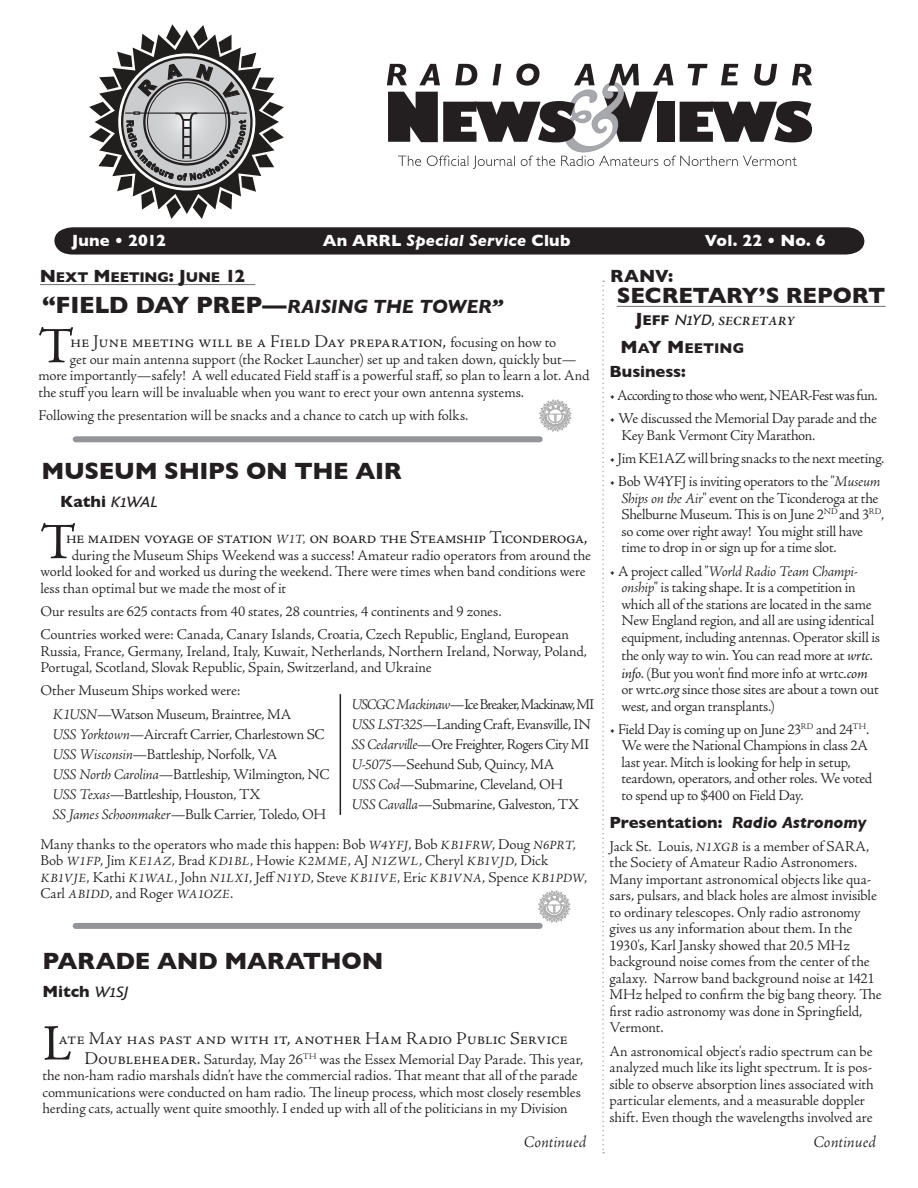
<style>
.page{position:relative;width:918px;height:1188px;background:#fff}
.page>*{position:absolute;margin:0;border:0;box-sizing:border-box;transform-origin:0 0}
.t1{font:51px "Adobe Jenson Pro";color:#231f20}
.t2{font:700 24px "Gill Sans";letter-spacing:-.015em;color:#231f20}
.t3{font:700 22.5px "Gill Sans";letter-spacing:-.005em;color:#231f20}
.t4{font:italic 700 19.5px "Gill Sans";letter-spacing:-.01em;color:#231f20}
.t5{font:300 18px "Adobe Jenson Pro";letter-spacing:-.05em;color:#231f20}
.t6{font:300 18px "Adobe Jenson Pro";letter-spacing:-.03em;color:#231f20}
.t7{font:300 18px "Adobe Jenson Pro";color:#231f20}
.t8{font:18px "Gill Sans Bold SC800";color:#231f20}
.t9{font:700 16.5px "Gill Sans";letter-spacing:-.005em;color:#231f20}
.t10{font:italic 700 16.5px "Gill Sans";letter-spacing:-.005em;color:#231f20}
.t11{font:italic 700 16.5px "Gill Sans";letter-spacing:.02em;color:#fff}
.t12{font:700 16.5px "Gill Sans";letter-spacing:.01em;color:#fff}
.t13{font:italic 300 16.5px "Adobe Jenson Pro";letter-spacing:.005em;color:#231f20}
.t14{font:300 15px/16.5px "Adobe Jenson Pro";letter-spacing:-.01em;color:#231f20}
.t15{font:300 15px "Adobe Jenson Pro";letter-spacing:-.045em;color:#231f20}
.t16{font:14.4px "Gill Sans Bold SC800";letter-spacing:-.005em;color:#231f20}
.t17{font:italic 12.75px "Adobe Jenson Pro";letter-spacing:.03em;color:#231f20}
.t18{font:italic 700 12.75px "Adobe Jenson Pro";letter-spacing:.025em;color:#231f20}
.s1{font-style:normal}
.s2{font-size:18px}
.s3{font-style:normal;font-size:24px}
.s4{font-family:"Gill Sans Bold SC800";font-weight:400;font-style:normal;font-size:18px}
.s5{font-family:"Gill Sans Bold SC800";font-weight:400;font-style:normal;font-size:14.4px}
.s6{font-family:"Fontin Sans";font-weight:400;font-size:15.75px}
.s7{font-size:15px}
.s8{font-family:"Fontin Sans";font-weight:400;font-style:italic;font-size:15.75px}
.s9{font-style:italic}
.s10{font-weight:400;font-style:italic}
.s11{font-weight:400;font-style:italic;font-size:12.75px}
.s12{font-weight:300;font-style:normal;font-size:15px}
</style>
<div class="page">
<svg style="left:54px;top:227px;width:811px;height:28px;background:#2b2728"></svg>
<svg style="left:387px;top:64px;width:425px;height:105px"></svg>
<hr style="left:40px;top:284px;width:215px;height:1px;background:#6c6d70">
<div style="left:76px;top:436px;width:464px;height:6px;background:#939598"></div>
<svg style="left:539px;top:399px;width:33px;height:33px"></svg>
<svg style="left:602px;top:280px;width:2px;height:874px"></svg>
<hr style="left:617px;top:306px;width:269px;height:1px;background:#6c6d70">
<svg style="left:537px;top:890px;width:34px;height:33px"></svg>
<hr style="left:340px;top:694px;width:1px;height:121px;background:#231f20">
<div style="left:76px;top:923px;width:464px;height:6px;background:#939598"></div>
<svg style="left:89px;top:24px;width:195px;height:195px"></svg>
<p class="t12" style="left:72px;top:230px;width:96px">June • 2012</p>
<p class="t11" style="left:323px;top:230px;width:249px"><span class="s1">An ARRL</span> Special Service <span class="s1">Club</span></p>
<p class="t12" style="left:705px;top:230px;width:122px">Vol. 22 • No. 6</p>
<p class="t16" style="left:40px;top:268px;width:207px"><span class="s2">N</span>EXT <span class="s2">M</span>EETING<span class="s2">: J</span>UNE <span class="s2">12</span></p>
<h3 class="t4" style="left:42px;top:296px;width:463px"><span class="s3">“Field Day Prep—</span>Raising the Tower”</h3>
<h1 class="t1" style="left:38px;top:317px;width:38px">T</h1>
<p class="t8" style="left:610px;top:266px;width:64px">RANV:</p>
<h3 class="t3" style="left:617px;top:283px;width:94px">Secretar</h3>
<h3 class="t3" style="left:742px;top:283px;width:93px">y’s Report</h3>
<p class="t18" style="left:636px;top:313px;width:161px"><span class="s4">J</span><span class="s5">EFF</span> <span class="s6">N1YD</span>, SECRETARY</p>
<p class="t16" style="left:621px;top:340px;width:125px"><span class="s2">M</span>A<span class="s2">Y M</span>EETING</p>
<p class="t6" style="left:70px;top:331px;width:488px">he June meeting will be a Field Day preparation, <span class="s7">focusing on how to</span></p>
<p class="t14" style="left:38px;top:351px;width:553px;text-indent:32px">get our main antenna support (the Rocket Launcher) set up and taken down, quickly but— more importantly—safely! A well educated Field staff is a powerful staff, so plan to learn a lot. And the stuff you learn will be invaluable when you want to erect your own antenna systems.</p>
<p class="t14" style="left:38px;top:407px;width:431px">Following the presentation will be snacks and a chance to catch up with folks.</p>
<h2 class="t2" style="left:41px;top:457px;width:356px">Museum Ships On The Air</h2>
<p class="t9" style="left:60px;top:492px;width:99px">Kathi <span class="s8">K1WAL</span></p>
<p class="t9" style="left:610px;top:362px;width:78px">Business:</p>
<p class="t15" style="left:610px;top:387px;width:270px">• According to those who went, NEAR-Fest was fun.</p>
<p class="t14" style="left:622px;top:411px;width:257px;text-indent:-12px">• We discussed the Memorial Day parade and the<br>Key Bank Vermont City Marathon.</p>
<p class="t14" style="left:610px;top:451px;width:276px">• Jim KE1AZ will bring snacks to the next meeting.</p>
<p class="t14" style="left:622px;top:474px;width:264px;text-indent:-12px">• Bob W4YFJ is inviting operators to the "<span class="s9">Museum Ships on the Air</span>" event on the Ticonderoga at the Shelburne Museum. This is on June 2<sup>ND</sup> and 3<sup>RD</sup>, so come over right away! You might still have time to drop in or sign up for a time slot.</p>
<p class="t14" style="left:622px;top:563px;width:260px;text-indent:-12px">• A project called "<span class="s9">World Radio Team Champi&shy;onship</span>" is taking shape. It is a competition in which all of the stations are located in the same New England region, and all are using identical equipment, including antennas. Operator skill is</p>
<p class="t14" style="left:622px;top:646px;width:253px;line-height:18px">the only way to win. You can read more at <span class="s10">wrtc. info</span>. (But you won't find more info at wrtc.<span class="s10">com</span></p>
<p class="t14" style="left:622px;top:682px;width:259px">or wrtc.<span class="s10">org</span> since those sites are about a town out west, and organ transplants.)</p>
<p class="t14" style="left:622px;top:721px;width:252px;text-indent:-12px">• Field Day is coming up on June 23<sup>RD</sup> and 24<sup>TH</sup>.<br>We were the National Champions in class 2A last year. Mitch is looking for help in setup, teardown, operators, and other roles. We voted to spend up to $400 on Field Day.</p>
<p class="t10" style="left:610px;top:812px;width:258px"><span class="s1">Presentation:</span> Radio Astronomy</p>
<p class="t14" style="left:610px;top:838px;width:273px">Jack St. Louis, <span class="s11">N1XGB</span> is a member of SARA, the Society of Amateur Radio Astronomers.<br>Many important astronomical objects like qua&shy;sars, pulsars, and black holes are almost invisible to ordinary telescopes. Only radio astronomy gives us any information about them. In the 1930's, Karl Jansky showed that 20.5 MHz background noise comes from the center of the galaxy. Narrow band background noise at 1421<br>MHz helped to confirm the big bang theory. The first radio astronomy was done in Springfield, Vermont.</p>
<p class="t14" style="left:610px;top:1043px;width:266px">An astronomical object's radio spectrum can be analyzed much like its light spectrum. It is pos&shy;sible to observe absorption lines associated with particular elements, and a measurable doppler shift. Even though the wavelengths involved are</p>
<h1 class="t1" style="left:40px;top:513px;width:38px">T</h1>
<p class="t5" style="left:66px;top:527px;width:523px">he maiden voyage of station <span class="s11">W1T,</span> on board the Steamship Ticonderoga,</p>
<p class="t14" style="left:40px;top:547px;width:552px;text-indent:31px">during the Museum Ships Weekend was a success! Amateur radio operators from around the world looked for and worked us during the weekend. There were times when band conditions were less than optimal but we made the most of it</p>
<p class="t14" style="left:40px;top:600px;width:530px;line-height:23.2px">Our results are 625 contacts from 40 states, 28 countries, 4 continents and 9 zones.<br>Countries worked were: Canada, Canary Islands, Croatia, Czech Republic, England, European</p>
<p class="t14" style="left:40px;top:643px;width:548px">Russia, France, Germany, Ireland, Italy, Kuwait, Netherlands, Northern Ireland, Norway, Poland,<br>Portugal, Scotland, Slovak Republic, Spain, Switzerland, and Ukraine</p>
<p class="t14" style="left:52px;top:679px;width:240px;line-height:23.2px;text-indent:-12px">Other Museum Ships worked were:<br><span class="s9">K1USN</span>—Watson Museum, Braintree, MA</p>
<p class="t14" style="left:52px;top:724px;width:279px;line-height:20px"><span class="s9">USS Yorktown</span>—Aircraft Carrier, Charlestown SC <span class="s9">USS Wisconsin</span>—Battleship, Norfolk, VA<br><span class="s9">USS North Carolina</span>—Battleship, Wilmington, NC <span class="s9">USS Texas</span>—Battleship, Houston, TX<br><span class="s9">SS James Schoonmaker</span>—Bulk Carrier, Toledo, OH</p>
<p class="t14" style="left:40px;top:836px;width:537px">Many thanks to the operators who made this happen: Bob <span class="s11">W4YFJ</span>, Bob <span class="s11">KB1FRW</span>, Doug <span class="s11">N6PRT</span>,<br>Bob <span class="s11">W1FP</span>, Jim <span class="s11">KE1AZ</span>, Brad <span class="s11">KD1BL</span>, Howie <span class="s11">K2MME</span>, AJ <span class="s11">N1ZWL</span>, Cheryl <span class="s11">KB1VJD</span>, Dick</p>
<p class="t17" style="left:40px;top:870px;width:548px">KB1VJE<span class="s12">, Kathi</span> K1WAL<span class="s12">, John</span> N1LXI<span class="s12">, Jeff</span> N1YD<span class="s12">, Steve</span> KB1IVE<span class="s12">, Eric</span> KB1VNA<span class="s12">, Spence</span> KB1PDW<span class="s12">,</span></p>
<p class="t14" style="left:40px;top:885px;width:195px">Carl <span class="s11">ABIDD</span>, and Roger <span class="s11">WA1OZE</span>.</p>
<p class="t14" style="left:352px;top:695px;width:244px;line-height:20px"><span class="s9">USCGC Mackinaw</span>—Ice Breaker, Mackinaw, MI <span class="s9">USS LST-325</span>—Landing Craft, Evansville, IN <span class="s9">SS Cedarville</span>—Ore Freighter, Rogers City MI <span class="s9">U-5075</span>—Seehund Sub, Quincy, MA<br><span class="s9">USS Cod</span>—Submarine, Cleveland, OH<br><span class="s9">USS Cavalla</span>—Submarine, Galveston, TX</p>
<h2 class="t2" style="left:42px;top:947px;width:342px">PARADE AND MARATH ON</h2>
<p class="t9" style="left:42px;top:981px;width:88px">Mitch <span class="s8">W1SJ</span></p>
<h1 class="t1" style="left:42px;top:1015px;width:31px">L</h1>
<p class="t7" style="left:59px;top:1029px;width:511px">ate May has past and with it, another Ham Radio Public Service</p>
<p class="t14" style="left:42px;top:1051px;width:542px;text-indent:42px"><span class="s2">Doubleheader.</span> Saturday, May 26<sup>TH</sup> was the Essex Memorial Day Parade. This year, the non-ham radio marshals didn’t have the commercial radios. That meant that all of the parade communications were conducted on ham radio. The lineup process, which most closely resembles herding cats, actually went quite smoothly. I ended up with all of the politicians in my Division</p>
<p class="t13" style="left:524px;top:1133px;width:64px">Continued</p>
<p class="t13" style="left:813px;top:1133px;width:64px">Continued</p>
</div>
